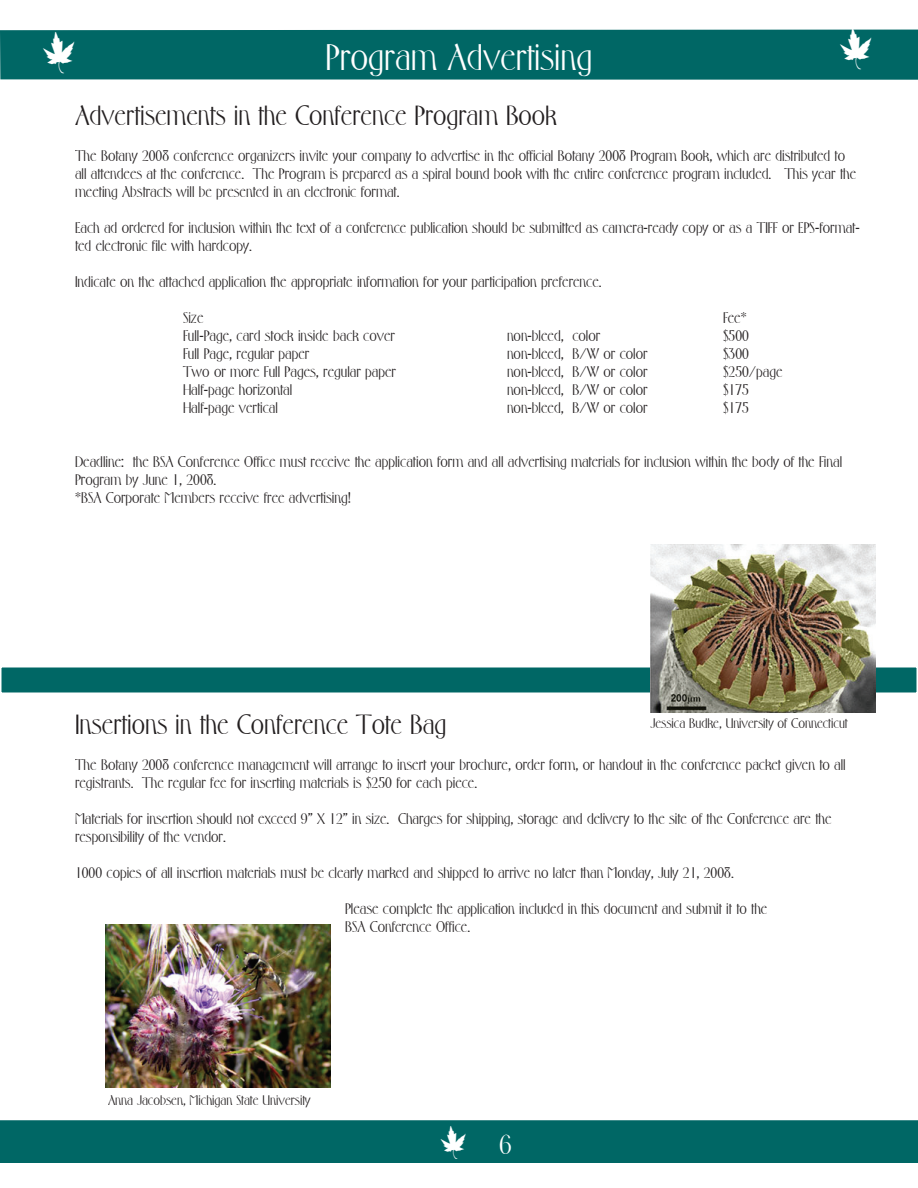
<style>
.page{position:relative;width:918px;height:1188px;background:#fff}
.page>*{position:absolute;margin:0;border:0;box-sizing:border-box;transform-origin:0 0}
.t1{font:45px "Blaetter";color:#fff}
.t2{font:36px "Florentine";color:#fff}
.t3{font:36px "Blaetter";color:#fff}
.t4{font:27px "Florentine";color:#231f20}
.t5{font:15px/18px "Florentine";color:#231f20}
.t6{font:13.5px "Florentine";color:#231f20}
.s1{font-family:"Florentine";font-size:27px}
</style>
<div class="page">
<div style="left:0;top:29px;width:917px;height:51px;background:#006765"></div>
<div style="left:0;top:1120px;width:918px;height:43px;background:#006765"></div>
<svg style="left:917px;top:29px;width:1px;height:51px"></svg>
<svg style="left:1px;top:667px;width:916px;height:26px;background:#0a6d6b"></svg>
<img style="left:650px;top:545px;width:226px;height:168px">
<img style="left:106px;top:924px;width:225px;height:164px">
<h1 class="t1" style="left:43px;top:31px;width:32px">L</h1>
<h1 class="t1" style="left:840px;top:27px;width:32px">L</h1>
<h2 class="t2" style="left:326px;top:37px;width:268px">Program Advertising</h2>
<h3 class="t4" style="left:75px;top:100px;width:483px">Advertisements in the Conference Program Book</h3>
<p class="t5" style="left:75px;top:147px;width:783px">The Botany 2008 conference organizers invite your company to advertise in the official Botany 2008 Program Book, which are distributed to all attendees at the conference. The Program is prepared as a spiral bound book with the entire conference program included. This year the meeting Abstracts will be presented in an electronic format.</p>
<p class="t5" style="left:75px;top:219px;width:786px">Each ad ordered for inclusion within the text of a conference publication should be submitted as camera-ready copy or as a TIFF or EPS-format&shy;ted electronic file with hardcopy.</p>
<p class="t5" style="left:75px;top:273px;width:528px">Indicate on the attached application the appropriate information for your participation preference.</p>
<p class="t5" style="left:183px;top:309px;width:22px">Size</p>
<p class="t5" style="left:723px;top:309px;width:25px">Fee*</p>
<p class="t5" style="left:183px;top:327px;width:213px">Full-Page, card stock inside back cover</p>
<p class="t5" style="left:507px;top:327px;width:95px">non-bleed, color</p>
<p class="t5" style="left:723px;top:327px;width:27px">$500</p>
<p class="t5" style="left:183px;top:345px;width:128px">Full Page, regular paper</p>
<p class="t5" style="left:507px;top:345px;width:142px">non-bleed, B/W or color</p>
<p class="t5" style="left:723px;top:345px;width:28px">$300</p>
<p class="t5" style="left:183px;top:363px;width:215px">Two or more Full Pages, regular paper</p>
<p class="t5" style="left:507px;top:363px;width:142px">non-bleed, B/W or color</p>
<p class="t5" style="left:723px;top:363px;width:61px">$250/page</p>
<p class="t5" style="left:183px;top:381px;width:111px">Half-page horizontal</p>
<p class="t5" style="left:507px;top:381px;width:142px">non-bleed, B/W or color</p>
<p class="t5" style="left:723px;top:381px;width:27px">$175</p>
<p class="t5" style="left:183px;top:399px;width:97px">Half-page vertical</p>
<p class="t5" style="left:507px;top:399px;width:142px">non-bleed, B/W or color</p>
<p class="t5" style="left:723px;top:399px;width:27px">$175</p>
<p class="t5" style="left:75px;top:453px;width:769px">Deadline: the BSA Conference Office must receive the application form and all advertising materials for inclusion within the body of the Final<br>Program by June 1, 2008.<br>*BSA Corporate Members receive free advertising!</p>
<h3 class="t4" style="left:75px;top:709px;width:373px">Insertions in the Conference Tote Bag</h3>
<p class="t5" style="left:75px;top:756px;width:772px">The Botany 2008 conference management will arrange to insert your brochure, order form, or handout in the conference packet given to all registrants. The regular fee for inserting materials is $250 for each piece.</p>
<p class="t5" style="left:75px;top:810px;width:758px">Materials for insertion should not exceed 9” X 12” in size. Charges for shipping, storage and delivery to the site of the Conference are the responsibility of the vendor.</p>
<p class="t5" style="left:75px;top:864px;width:660px">1000 copies of all insertion materials must be clearly marked and shipped to arrive no later than Monday, July 21, 2008.</p>
<p class="t5" style="left:345px;top:900px;width:424px">Please complete the application included in this document and submit it to the<br>BSA Conference Office.</p>
<p class="t6" style="left:650px;top:715px;width:199px">Jessica Budke, University of Connecticut</p>
<p class="t6" style="left:108px;top:1092px;width:204px">Anna Jacobsen, Michigan State University</p>
<h2 class="t3" style="left:441px;top:1124px;width:73px">L <span class="s1">6</span></h2>
</div>
